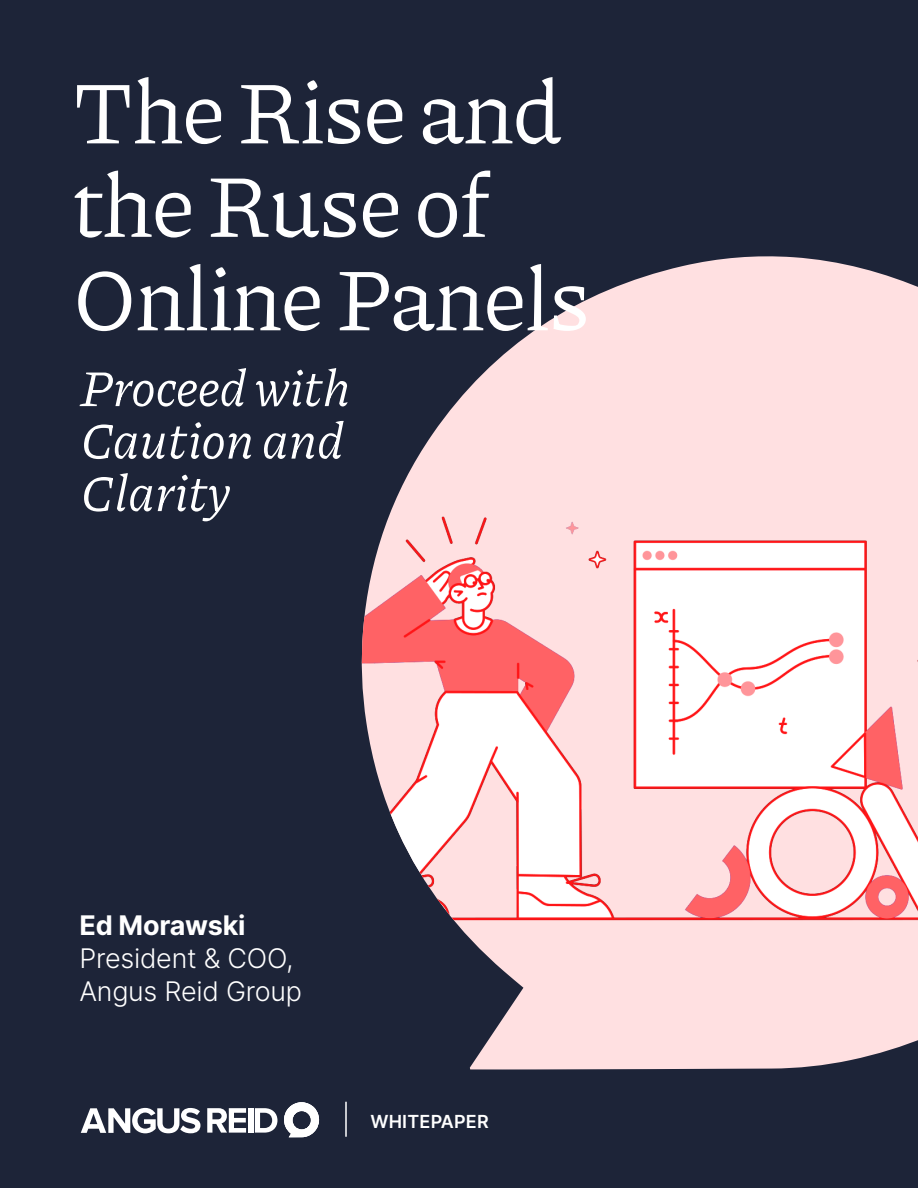
<style>
.page{position:relative;width:918px;height:1188px;background:#1d2438}
.page>*{position:absolute;margin:0;border:0;box-sizing:border-box;transform-origin:0 0}
.t1{font:89.1px/93.4px "Piazzolla";letter-spacing:-.02em;color:#fff}
.t2{font:italic 51px/52.5px "Piazzolla";letter-spacing:-.02em;color:#fff}
.t3{font:300 27px/33px "Inter";letter-spacing:-.01em;color:#fff}
.t4{font:700 27px "Inter";letter-spacing:-.01em;color:#fff}
.t5{font:600 18px "Inter";letter-spacing:.01em;color:#fff}
</style>
<div class="page">
<svg style="left:416px;top:256px;width:502px;height:814px;fill:#ffe0e1"></svg>
<img style="left:361px;top:459px;width:557px;height:515px">
<svg style="left:81px;top:1108px;width:119px;height:25px"></svg>
<svg style="left:207px;top:1108px;width:39px;height:25px"></svg>
<div style="left:248px;top:1108px;width:5px;height:25px;background:#fff"></div>
<svg style="left:255px;top:1108px;width:22px;height:25px"></svg>
<svg style="left:284px;top:1102px;width:35px;height:35px"></svg>
<hr style="left:345px;top:1102px;width:2px;height:35px;background:#fff">
<p class="t1" style="left:72px;top:72px;width:520px">The Rise and the Ruse of<br>Online Panels</p>
<p class="t2" style="left:80px;top:366px;width:273px">Proceed with<br>Caution and<br>Clarity</p>
<p class="t4" style="left:80px;top:909px;width:168px">Ed Morawski</p>
<p class="t3" style="left:80px;top:942px;width:224px">President &amp; COO,<br>Angus Reid Group</p>
<p class="t5" style="left:370px;top:1111px;width:120px">WHITEPAPER</p>
</div>
